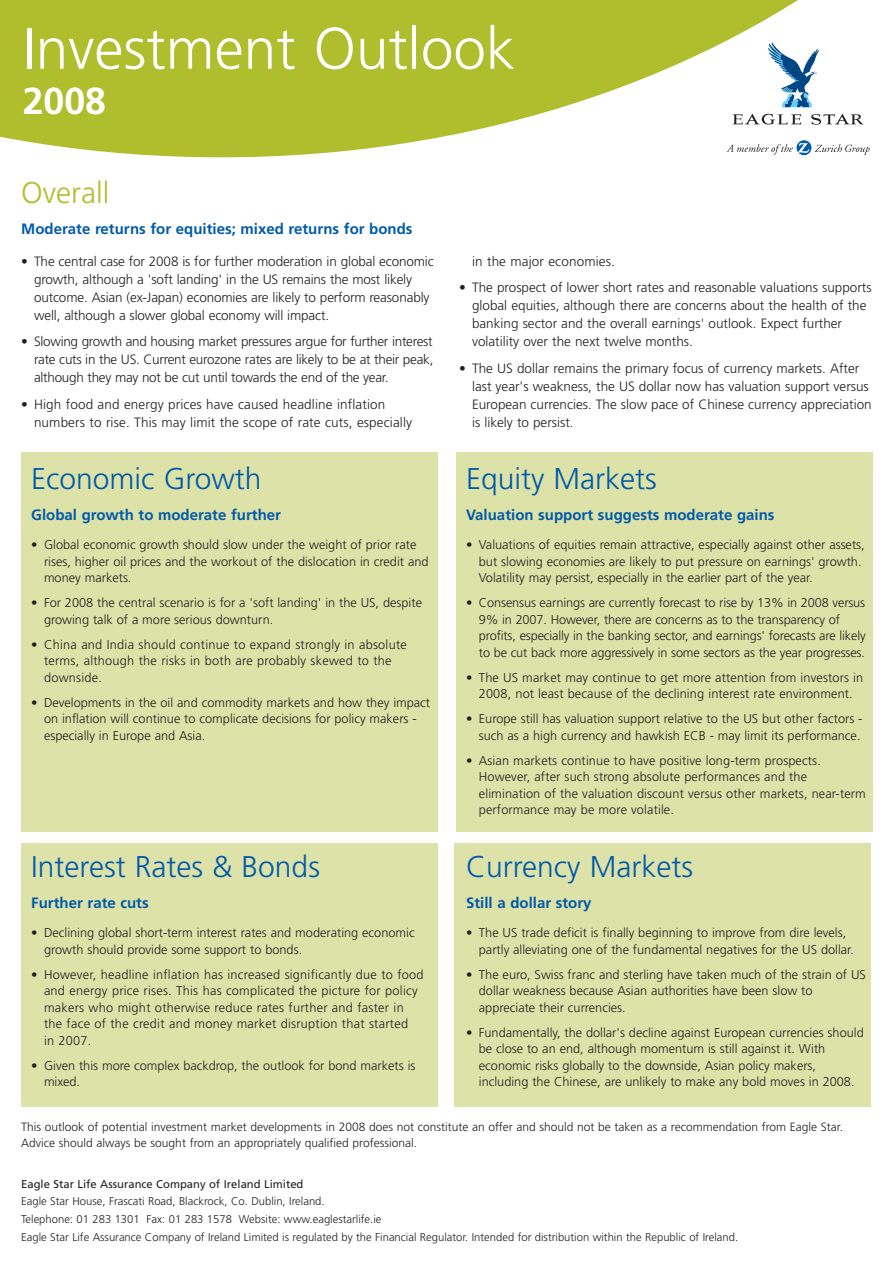
<style>
.page{position:relative;width:893px;height:1263px;background:#fff}
.page>*{position:absolute;margin:0;border:0;box-sizing:border-box;transform-origin:0 0}
.t1{font:300 58.5px "Frutiger";color:#fff}
.t2{font:700 37.5px "Frutiger";color:#fff}
.t3{font:300 30px "Frutiger";color:#015aaa}
.t4{font:300 30px "Frutiger";color:#b0be2d}
.t5{font:700 15px "Frutiger";color:#015aaa}
.t6{font:300 13.5px/18px "Frutiger";color:#231f20}
.t7{font:300 12.75px/16.5px "Frutiger";color:#231f20}
.t8{font:300 12.75px/16.5px "Frutiger";letter-spacing:.02em;color:#231f20}
.t9{font:300 12px/15.8px "Frutiger";color:#231f20}
.t10{font:300 11.25px/17.7px "Frutiger";color:#231f20}
.t11{font:11.25px "Frutiger";color:#231f20}
</style>
<div class="page">
<svg style="left:0;top:0;width:864px;height:157px;fill:#b0be2d"></svg>
<div style="left:456px;top:452px;width:416px;height:380px;background:#dde2a8"></div>
<div style="left:21px;top:452px;width:417px;height:380px;background:#dde2a8"></div>
<div style="left:454px;top:843px;width:417px;height:264px;background:#dde2a8"></div>
<div style="left:21px;top:843px;width:417px;height:264px;background:#dde2a8"></div>
<svg style="left:766px;top:43px;width:53px;height:64px"></svg>
<svg style="left:733px;top:114px;width:68px;height:11px"></svg>
<svg style="left:811px;top:114px;width:52px;height:11px"></svg>
<svg style="left:727px;top:140px;width:143px;height:15px"></svg>
<h1 class="t1" style="left:23px;top:15px;width:494px">Investment Outlook</h1>
<h2 class="t2" style="left:23px;top:79px;width:85px">2008</h2>
<h3 class="t4" style="left:21px;top:176px;width:90px">Overall</h3>
<p class="t5" style="left:21px;top:220px;width:393px">Moderate returns for equities; mixed returns for bonds</p>
<p class="t6" style="left:34px;top:252px;width:401px;text-indent:-13px">• The central case for 2008 is for further moderation in global economic growth, although a 'soft landing' in the US remains the most likely outcome. Asian (ex-Japan) economies are likely to perform reasonably well, although a slower global economy will impact.</p>
<p class="t6" style="left:34px;top:333px;width:401px;text-align:justify;text-indent:-13px">• Slowing growth and housing market pressures argue for further interest rate cuts in the US. Current eurozone rates are likely to be at their peak, although they may not be cut until towards the end of the year.</p>
<p class="t6" style="left:34px;top:395px;width:380px;text-indent:-13px">• High food and energy prices have caused headline inflation numbers to rise. This may limit the scope of rate cuts, especially</p>
<h3 class="t3" style="left:31px;top:462px;width:232px">Economic Growth</h3>
<p class="t5" style="left:31px;top:506px;width:251px">Global growth to moderate further</p>
<p class="t7" style="left:44px;top:536px;width:386px;text-indent:-13px">• Global economic growth should slow under the weight of prior rate rises, higher oil prices and the workout of the dislocation in credit and money markets.</p>
<p class="t7" style="left:44px;top:594px;width:380px;text-indent:-13px">• For 2008 the central scenario is for a 'soft landing' in the US, despite growing talk of a more serious downturn.</p>
<p class="t8" style="left:44px;top:636px;width:364px;text-indent:-13px">• China and India should continue to expand strongly in absolute terms, although the risks in both are probably skewed to the downside.</p>
<p class="t7" style="left:44px;top:694px;width:388px;text-indent:-13px">• Developments in the oil and commodity markets and how they impact on inflation will continue to complicate decisions for policy makers - especially in Europe and Asia.</p>
<h3 class="t3" style="left:31px;top:850px;width:290px">Interest Rates &amp; Bonds</h3>
<p class="t5" style="left:31px;top:894px;width:119px">Further rate cuts</p>
<p class="t7" style="left:44px;top:924px;width:372px;text-indent:-13px">• Declining global short-term interest rates and moderating economic growth should provide some support to bonds.</p>
<p class="t8" style="left:44px;top:966px;width:381px;text-indent:-13px">• However, headline inflation has increased significantly due to food and energy price rises. This has complicated the picture for policy makers who might otherwise reduce rates further and faster in the face of the credit and money market disruption that started<br>in 2007.</p>
<p class="t7" style="left:44px;top:1057px;width:373px;text-indent:-13px">• Given this more complex backdrop, the outlook for bond markets is mixed.</p>
<p class="t6" style="left:472px;top:252px;width:144px">in the major economies.</p>
<p class="t6" style="left:472px;top:279px;width:401px;text-indent:-13px">• The prospect of lower short rates and reasonable valuations supports global equities, although there are concerns about the health of the banking sector and the overall earnings' outlook. Expect further volatility over the next twelve months.</p>
<p class="t6" style="left:472px;top:359px;width:401px;text-indent:-13px">• The US dollar remains the primary focus of currency markets. After last year's weakness, the US dollar now has valuation support versus European currencies. The slow pace of Chinese currency appreciation is likely to persist.</p>
<h3 class="t3" style="left:466px;top:462px;width:192px">Equity Markets</h3>
<p class="t5" style="left:466px;top:506px;width:310px">Valuation support suggests moderate gains</p>
<p class="t7" style="left:479px;top:536px;width:387px;text-indent:-13px">• Valuations of equities remain attractive, especially against other assets, but slowing economies are likely to put pressure on earnings' growth.<br>Volatility may persist, especially in the earlier part of the year.</p>
<p class="t7" style="left:479px;top:594px;width:388px;text-indent:-13px">• Consensus earnings are currently forecast to rise by 13% in 2008 versus 9% in 2007. However, there are concerns as to the transparency of profits, especially in the banking sector, and earnings' forecasts are likely to be cut back more aggressively in some sectors as the year progresses.</p>
<p class="t7" style="left:466px;top:669px;width:399px;text-align:center">• The US market may continue to get more attention from investors in<br>2008, not least because of the declining interest rate environment.</p>
<p class="t7" style="left:466px;top:710px;width:398px;text-align:right">• Europe still has valuation support relative to the US but other factors - such as a high currency and hawkish ECB - may limit its performance.</p>
<p class="t7" style="left:479px;top:752px;width:388px;text-indent:-13px">• Asian markets continue to have positive long-term prospects.<br>However, after such strong absolute performances and the elimination of the valuation discount versus other markets, near-term performance may be more volatile.</p>
<h3 class="t3" style="left:466px;top:850px;width:228px">Currency Markets</h3>
<p class="t5" style="left:466px;top:894px;width:127px">Still a dollar story</p>
<p class="t7" style="left:479px;top:924px;width:377px;text-indent:-13px">• The US trade deficit is finally beginning to improve from dire levels, partly alleviating one of the fundamental negatives for the US dollar.</p>
<p class="t7" style="left:479px;top:966px;width:388px;text-indent:-13px">• The euro, Swiss franc and sterling have taken much of the strain of US dollar weakness because Asian authorities have been slow to appreciate their currencies.</p>
<p class="t7" style="left:479px;top:1024px;width:386px;text-indent:-13px">• Fundamentally, the dollar's decline against European currencies should be close to an end, although momentum is still against it. With economic risks globally to the downside, Asian policy makers, including the Chinese, are unlikely to make any bold moves in 2008.</p>
<p class="t9" style="left:21px;top:1119px;width:823px">This outlook of potential investment market developments in 2008 does not constitute an offer and should not be taken as a recommendation from Eagle Star.<br>Advice should always be sought from an appropriately qualified professional.</p>
<p class="t11" style="left:21px;top:1177px;width:284px">Eagle Star Life Assurance Company of Ireland Limited</p>
<p class="t10" style="left:21px;top:1193px;width:718px">Eagle Star House, Frascati Road, Blackrock, Co. Dublin, Ireland.<br>Telephone: 01 283 1301 Fax: 01 283 1578 Website: www.eaglestarlife.ie<br>Eagle Star Life Assurance Company of Ireland Limited is regulated by the Financial Regulator. Intended for distribution within the Republic of Ireland.</p>
</div>
